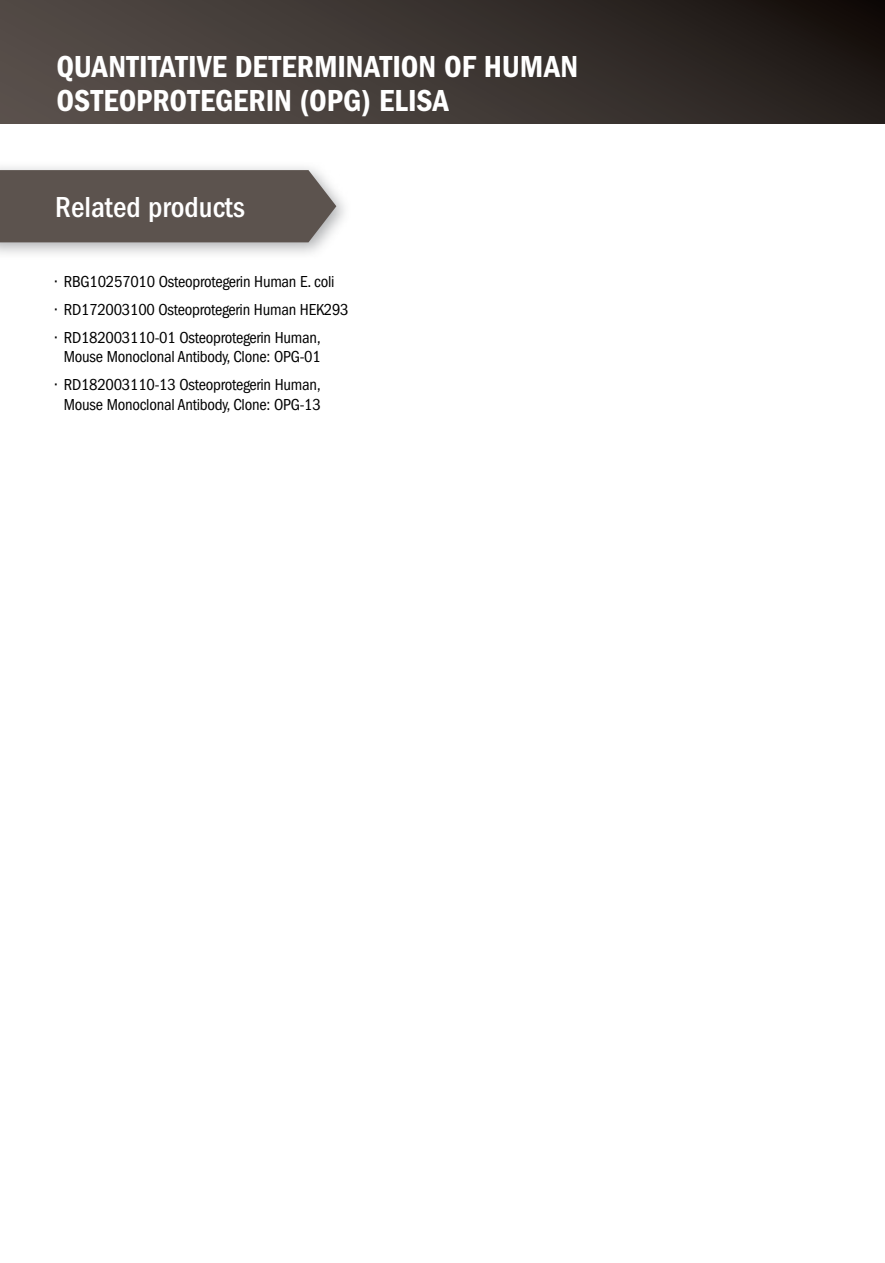
<style>
.page{position:relative;width:885px;height:1263px;background:#fff}
.page>*{position:absolute;margin:0;border:0;box-sizing:border-box;transform-origin:0 0}
.t1{font:31.5px/34.5px "ITC Franklin Gothic Std Dm Cd";color:#fff}
.t2{font:500 condensed 30px "ITC Franklin Gothic Std";color:#fff}
.t3{font:condensed 16.5px/19.5px "ITC Franklin Gothic Std";letter-spacing:-.015em;color:#000;text-align:center}
</style>
<div class="page">
<div style="left:0;top:0;width:884px;height:123px;background:linear-gradient(to right,#5a514d,#1e1816)"></div>
<div style="left:0;top:161px;width:352px;height:99px;background:#939598;opacity:.75"></div>
<div style="left:0;top:170px;width:336px;height:72px;background:#5c534e"></div>
<h1 class="t1" style="left:56px;top:49px;width:523px">QUANTITATIVE DETERMINATION OF HUMAN<br>OSTEOPROTEGERIN (OPG) ELISA</h1>
<h2 class="t2" style="left:55px;top:190px;width:191px">Related products</h2>
<p class="t3" style="left:55px;top:271px;width:281px">• RBG10257010 Osteoprotegerin Human E. coli</p>
<p class="t3" style="left:55px;top:299px;width:295px">• RD172003100 Osteoprotegerin Human HEK293</p>
<p class="t3" style="left:55px;top:327px;width:267px">• RD182003110-01 Osteoprotegerin Human,<br>Mouse Monoclonal Antibody, Clone: OPG-01</p>
<p class="t3" style="left:55px;top:375px;width:267px">• RD182003110-13 Osteoprotegerin Human,<br>Mouse Monoclonal Antibody, Clone: OPG-13</p>
</div>
